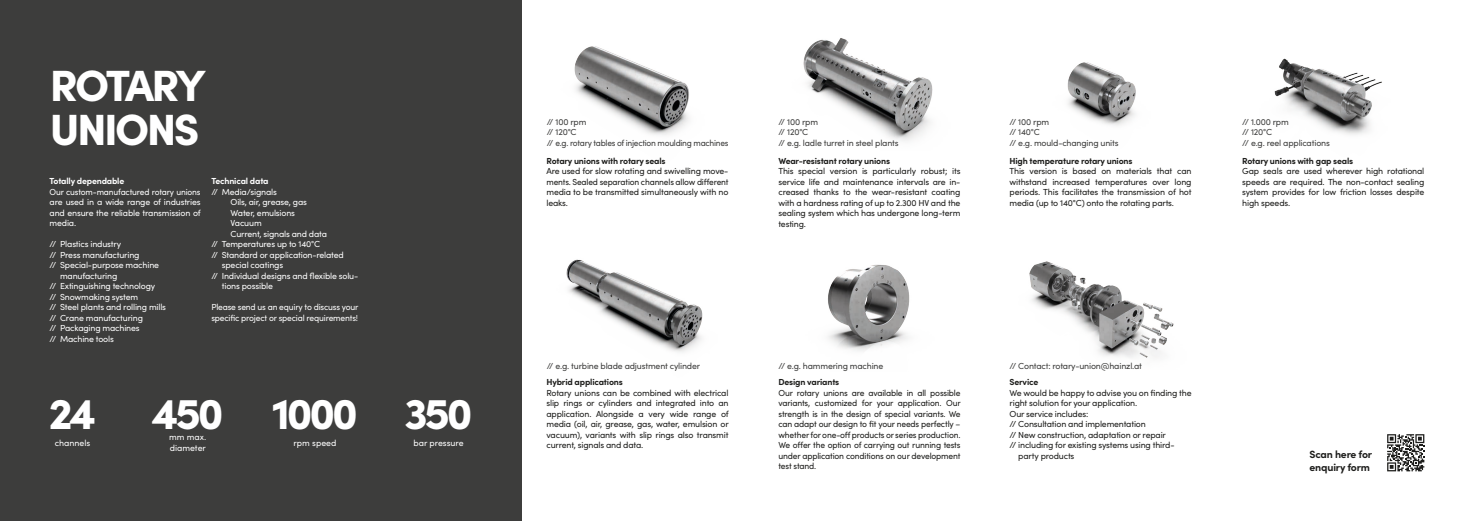
<style>
.page{position:relative;width:1474px;height:521px;background:#fff}
.page>*{position:absolute;margin:0;border:0;box-sizing:border-box;transform-origin:0 0}
.t1{font:900 43.75px/43.8px "Sofia Pro";letter-spacing:-.07em;color:#fff}
.t2{font:700 10.5px/13px "Sofia Pro";letter-spacing:-.02em;color:#1d1d1b}
.t3{font:8.75px/10.5px "Sofia Pro";letter-spacing:-.02em;color:#1d1d1b;text-align:justify}
.t4{font:8.75px/10.5px "Sofia Pro";letter-spacing:-.02em;color:#fff}
.t5{font:8.75px/10.5px "Sofia Pro";letter-spacing:-.02em;color:#3d3d3c}
.t6{font:700 8.75px "Sofia Pro";letter-spacing:-.02em;color:#1d1d1b}
.t7{font:8.75px/10.5px "Sofia Pro";letter-spacing:-.02em;color:#fff;text-align:justify;scale:.96 1}
.t8{font:8.75px/10.5px "Sofia Pro";color:#fff}
.t9{font:700 8.75px "Sofia Pro";letter-spacing:-.02em;color:#fff}
</style>
<div class="page">
<div style="left:0;top:0;width:521px;height:521px;background:#3d3d3c"></div>
<img style="left:574px;top:46px;width:115px;height:89px">
<img style="left:566px;top:259px;width:137px;height:93px">
<img style="left:1067px;top:62px;width:69px;height:64px">
<img style="left:1029px;top:261px;width:145px;height:97px">
<img style="left:828px;top:264px;width:82px;height:87px">
<img style="left:803px;top:38px;width:130px;height:103px">
<img style="left:1274px;top:58px;width:108px;height:77px">
<svg style="left:1387px;top:434px;width:37px;height:37px"></svg>
<h1 class="t1" style="left:50px;top:60px;width:157px">ROTARY<br>UNIONS</h1>
<p class="t9" style="left:50px;top:174px;width:76px">Totally dependable</p>
<p class="t7" style="left:50px;top:186px;width:159px">Our custom-manufactured rotary unions are used in a wide range of industries and ensure the reliable transmission of media.</p>
<p class="t4" style="left:50px;top:238px;width:73px">// Plastics industry</p>
<p class="t4" style="left:50px;top:249px;width:91px">// Press manufacturing</p>
<p class="t4" style="left:50px;top:259px;width:111px">// Special-purpose machine</p>
<p class="t4" style="left:60px;top:270px;width:59px">manufacturing</p>
<p class="t4" style="left:50px;top:280px;width:107px">// Extinguishing technology</p>
<p class="t4" style="left:50px;top:291px;width:90px">// Snowmaking system</p>
<p class="t4" style="left:50px;top:301px;width:118px">// Steel plants and rolling mills</p>
<p class="t4" style="left:50px;top:312px;width:95px">// Crane manufacturing</p>
<p class="t4" style="left:50px;top:322px;width:92px">// Packaging machines</p>
<p class="t4" style="left:50px;top:333px;width:66px">// Machine tools</p>
<p class="t9" style="left:211px;top:174px;width:59px">Technical data</p>
<p class="t4" style="left:211px;top:186px;width:67px">// Media/signals</p>
<p class="t4" style="left:231px;top:196px;width:78px">Oils, air, grease, gas</p>
<p class="t4" style="left:231px;top:207px;width:66px">Water, emulsions</p>
<p class="t4" style="left:231px;top:217px;width:33px">Vacuum</p>
<p class="t4" style="left:231px;top:228px;width:98px">Current, signals and data</p>
<p class="t4" style="left:211px;top:238px;width:110px">// Temperatures up to 140°C</p>
<p class="t4" style="left:211px;top:249px;width:134px">// Standard or application-related</p>
<p class="t4" style="left:222px;top:259px;width:63px">special coatings</p>
<p class="t4" style="left:211px;top:270px;width:148px">// Individual designs and flexible solu-</p>
<p class="t4" style="left:222px;top:280px;width:53px">tions possible</p>
<p class="t4" style="left:211px;top:301px;width:149px">Please send us an equiry to discuss your specific project or special requirements!</p>
<h1 class="t1" style="left:49px;top:387px;width:49px">24</h1>
<p class="t8" style="left:55px;top:437px;width:37px">channels</p>
<p class="t8" style="left:169px;top:431px;width:39px">mm max. diameter</p>
<h1 class="t1" style="left:152px;top:387px;width:73px">450</h1>
<h1 class="t1" style="left:272px;top:387px;width:88px">1000</h1>
<p class="t8" style="left:293px;top:437px;width:44px">rpm speed</p>
<h1 class="t1" style="left:404px;top:387px;width:70px">350</h1>
<p class="t8" style="left:413px;top:437px;width:52px">bar pressure</p>
<p class="t5" style="left:546px;top:116px;width:183px">// 100 rpm<br>// 120°C<br>// e.g. rotary tables of injection moulding machines</p>
<p class="t6" style="left:546px;top:154px;width:121px">Rotary unions with rotary seals</p>
<p class="t3" style="left:546px;top:165px;width:183px">Are used for slow rotating and swivelling move&shy;ments. Sealed separation channels allow different media to be transmitted simultaneously with no leaks.</p>
<p class="t5" style="left:778px;top:116px;width:122px">// 100 rpm<br>// 120°C<br>// e.g. ladle turret in steel plants</p>
<p class="t6" style="left:778px;top:154px;width:113px">Wear-resistant rotary unions</p>
<p class="t3" style="left:778px;top:165px;width:183px">This special version is particularly robust; its service life and maintenance intervals are in&shy;creased thanks to the wear-resistant coating with a hardness rating of up to 2.300 HV and the sealing system which has undergone long-term testing.</p>
<p class="t5" style="left:1009px;top:116px;width:111px">// 100 rpm<br>// 140°C<br>// e.g. mould-changing units</p>
<p class="t6" style="left:1009px;top:154px;width:124px">High temperature rotary unions</p>
<p class="t3" style="left:1009px;top:165px;width:183px">This version is based on materials that can withstand increased temperatures over long periods. This facilitates the transmission of hot media (up to 140°C) onto the rotating parts.</p>
<p class="t5" style="left:1242px;top:116px;width:89px">// 1.000 rpm<br>// 120°C<br>// e.g. reel applications</p>
<p class="t6" style="left:1242px;top:154px;width:112px">Rotary unions with gap seals</p>
<p class="t3" style="left:1242px;top:165px;width:183px">Gap seals are used wherever high rotational speeds are required. The non-contact sealing system provides for low friction losses despite high speeds.</p>
<p class="t5" style="left:546px;top:360px;width:155px">// e.g. turbine blade adjustment cylinder</p>
<p class="t6" style="left:546px;top:375px;width:78px">Hybrid applications</p>
<p class="t3" style="left:546px;top:387px;width:184px">Rotary unions can be combined with electrical slip rings or cylinders and integrated into an application. Alongside a very wide range of media (oil, air, grease, gas, water, emulsion or vacuum), variants with slip rings also transmit current, signals and data.</p>
<p class="t5" style="left:778px;top:360px;width:106px">// e.g. hammering machine</p>
<p class="t5" style="left:1009px;top:360px;width:134px">// Contact: rotary-union@hainzl.at</p>
<p class="t6" style="left:778px;top:375px;width:62px">Design variants</p>
<p class="t3" style="left:778px;top:387px;width:184px">Our rotary unions are available in all possible variants, customized for your application. Our strength is in the design of special variants. We can adapt our design to fit your needs perfectly – whether for one-off products or series production.<br>We offer the option of carrying out running tests under application conditions on our development test stand.</p>
<p class="t6" style="left:1009px;top:375px;width:30px">Service</p>
<p class="t3" style="left:1009px;top:387px;width:183px">We would be happy to advise you on finding the</p>
<p class="t3" style="left:1009px;top:397px;width:129px">right solution for your application.</p>
<p class="t3" style="left:1009px;top:408px;width:80px">Our service includes:</p>
<p class="t3" style="left:1009px;top:418px;width:138px">// Consultation and implementation</p>
<p class="t3" style="left:1009px;top:429px;width:158px">// New construction, adaptation or repair</p>
<p class="t3" style="left:1009px;top:439px;width:166px">// including for existing systems using third-</p>
<p class="t3" style="left:1018px;top:450px;width:58px">party products</p>
<p class="t2" style="left:1309px;top:447px;width:64px">Scan here for enquiry form</p>
</div>
